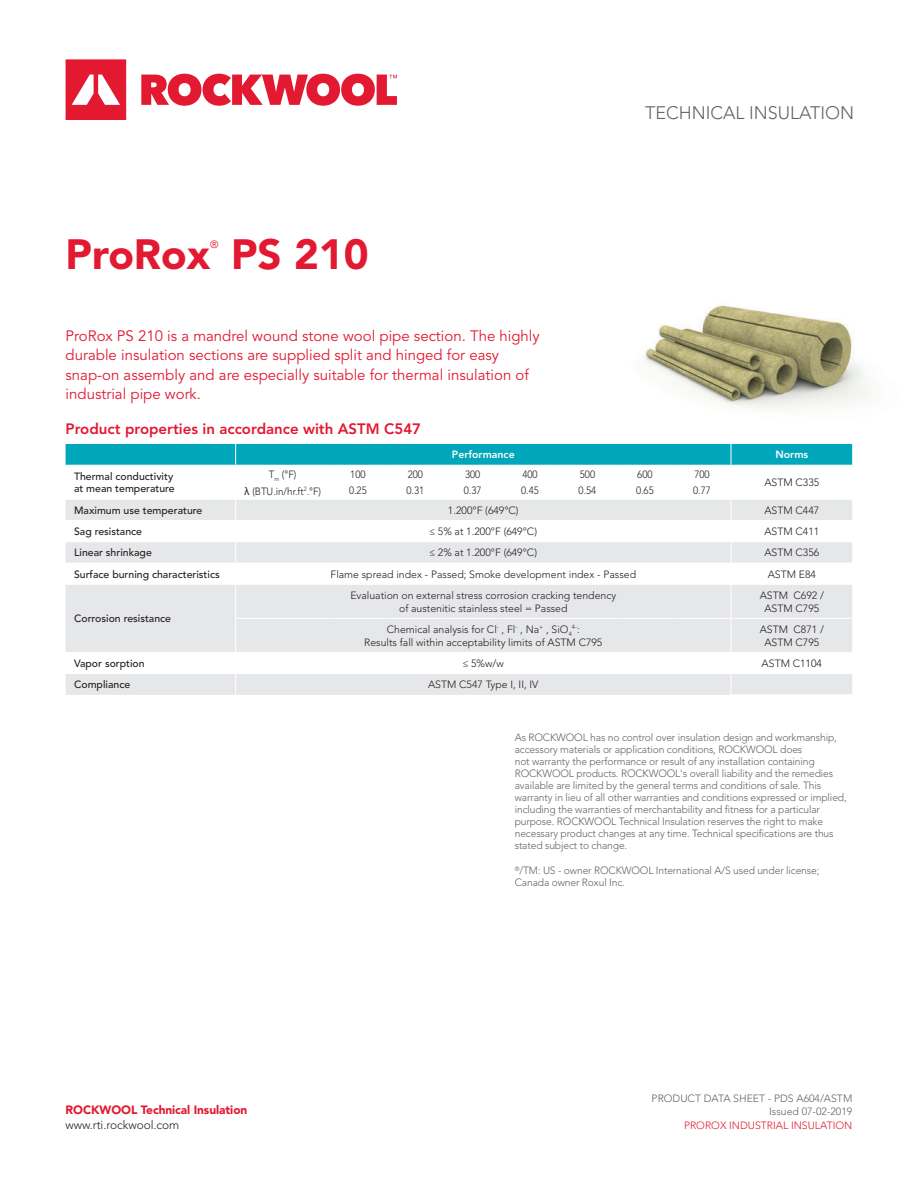
<style>
.page{position:relative;width:918px;height:1188px;background:#fff}
.page>*{position:absolute;margin:0;border:0;box-sizing:border-box;transform-origin:0 0}
.t1{font:900 42px "Avenir LT Std";color:#e21931}
.t2{font:300 18px "Avenir LT Std";color:#636366}
.t3{font:15px/19.5px "Avenir LT Std";color:#e21931}
.t4{font:800 15px "Avenir LT Std";color:#e21931}
.t5{font:900 12px "Avenir LT Std";letter-spacing:-.005em;color:#e21931}
.t6{font:300 12px "Avenir LT Std";letter-spacing:-.005em;color:#231f20}
.t7{font:300 10.5px/12px "Avenir LT Std";letter-spacing:-.01em;color:#636366}
.t8{font:300 10.5px/13.5px "Avenir LT Std";color:#231f20;text-align:center}
.t9{font:500 10.5px/12px "Avenir LT Std";color:#231f20}
.t10{font:300 10.5px "Avenir LT Std";color:#231f20;scale:.93 1}
.t11{font:300 10.5px "Avenir LT Std";color:#e21931}
.t12{font:800 10.5px "Avenir LT Std";color:#fff}
.t13{font:10.5px "Avenir LT Std";color:#e21931}
.t14{font:300 6.15px "Avenir LT Std";color:#231f20}
.s1{font-family:"Geneva";font-weight:400}
.s2{font-size:10.5px}
</style>
<div class="page">
<svg style="left:66px;top:59px;width:60px;height:61px"></svg>
<svg style="left:141px;top:74px;width:256px;height:32px"></svg>
<img style="left:644px;top:305px;width:226px;height:154px">
<svg style="left:66px;top:585px;width:786px;height:110px;fill:#e6e7e9"></svg>
<svg style="left:66px;top:444px;width:786px;height:119px"></svg>
<hr style="left:235px;top:585px;width:1px;height:33px;background:#fff">
<hr style="left:731px;top:585px;width:1px;height:33px;background:#fff">
<hr style="left:235px;top:619px;width:1px;height:33px;background:#fff">
<hr style="left:731px;top:619px;width:1px;height:33px;background:#fff">
<hr style="left:66px;top:673px;width:170px;height:1px;background:#fff">
<hr style="left:236px;top:673px;width:93px;height:1px;background:#fff">
<hr style="left:329px;top:673px;width:58px;height:1px;background:#fff">
<hr style="left:387px;top:673px;width:57px;height:1px;background:#fff">
<hr style="left:444px;top:673px;width:57px;height:1px;background:#fff">
<hr style="left:501px;top:673px;width:58px;height:1px;background:#fff">
<hr style="left:559px;top:673px;width:57px;height:1px;background:#fff">
<hr style="left:616px;top:673px;width:58px;height:1px;background:#fff">
<hr style="left:674px;top:673px;width:57px;height:1px;background:#fff">
<hr style="left:731px;top:673px;width:121px;height:1px;background:#fff">
<hr style="left:731px;top:694px;width:121px;height:1px;background:#fff">
<hr style="left:66px;top:652px;width:170px;height:1px;background:#fff">
<hr style="left:235px;top:618px;width:94px;height:1px;background:#fff">
<hr style="left:329px;top:618px;width:58px;height:1px;background:#fff">
<hr style="left:387px;top:618px;width:57px;height:1px;background:#fff">
<hr style="left:444px;top:618px;width:57px;height:1px;background:#fff">
<hr style="left:501px;top:618px;width:58px;height:1px;background:#fff">
<hr style="left:559px;top:618px;width:57px;height:1px;background:#fff">
<hr style="left:616px;top:618px;width:58px;height:1px;background:#fff">
<hr style="left:674px;top:618px;width:57px;height:1px;background:#fff">
<hr style="left:236px;top:652px;width:93px;height:1px;background:#fff">
<svg style="left:235px;top:653px;width:1px;height:42px"></svg>
<hr style="left:329px;top:652px;width:58px;height:1px;background:#fff">
<hr style="left:387px;top:652px;width:57px;height:1px;background:#fff">
<hr style="left:444px;top:652px;width:57px;height:1px;background:#fff">
<hr style="left:501px;top:652px;width:58px;height:1px;background:#fff">
<hr style="left:559px;top:652px;width:57px;height:1px;background:#fff">
<hr style="left:616px;top:652px;width:58px;height:1px;background:#fff">
<hr style="left:674px;top:652px;width:57px;height:1px;background:#fff">
<hr style="left:731px;top:618px;width:121px;height:1px;background:#fff">
<hr style="left:731px;top:652px;width:121px;height:1px;background:#fff">
<svg style="left:731px;top:653px;width:1px;height:41px"></svg>
<h1 class="t1" style="left:66px;top:230px;width:146px">ProRox</h1>
<p class="t13" style="left:210px;top:240px;width:10px">®</p>
<h1 class="t1" style="left:231px;top:230px;width:139px">PS 210</h1>
<h2 class="t2" style="left:645px;top:102px;width:211px">TECHNICAL INSULATION</h2>
<h3 class="t3" style="left:66px;top:327px;width:476px">ProRox PS 210 is a mandrel wound stone wool pipe section. The highly durable insulation sections are supplied split and hinged for easy snap-on assembly and are especially suitable for thermal insulation of industrial pipe work.</h3>
<h3 class="t4" style="left:66px;top:423px;width:357px">Product properties in accordance with ASTM C547</h3>
<p class="t12" style="left:452px;top:450px;width:64px">Performance</p>
<p class="t12" style="left:775px;top:450px;width:34px">Norms</p>
<p class="t9" style="left:74px;top:472px;width:102px">Thermal conductivity at mean temperature</p>
<p class="t10" style="left:269px;top:470px;width:31px">T<sub>m</sub> (°F)</p>
<p class="t10" style="left:350px;top:470px;width:18px">100</p>
<p class="t10" style="left:408px;top:470px;width:18px">200</p>
<p class="t10" style="left:465px;top:470px;width:18px">300</p>
<p class="t10" style="left:522px;top:470px;width:18px">400</p>
<p class="t10" style="left:580px;top:470px;width:18px">500</p>
<p class="t10" style="left:637px;top:470px;width:18px">600</p>
<p class="t10" style="left:694px;top:470px;width:18px">700</p>
<p class="t8" style="left:764px;top:477px;width:56px">ASTM C335</p>
<p class="t10" style="left:244px;top:487px;width:84px"><span class="s1">λ</span> (BTU.in/hr.ft<sup>2</sup>.°F)</p>
<p class="t10" style="left:349px;top:486px;width:21px">0.25</p>
<p class="t10" style="left:406px;top:486px;width:21px">0.31</p>
<p class="t10" style="left:464px;top:486px;width:21px">0.37</p>
<p class="t10" style="left:521px;top:486px;width:21px">0.45</p>
<p class="t10" style="left:579px;top:486px;width:21px">0.54</p>
<p class="t10" style="left:636px;top:486px;width:21px">0.65</p>
<p class="t10" style="left:693px;top:486px;width:21px">0.77</p>
<p class="t9" style="left:74px;top:505px;width:130px">Maximum use temperature</p>
<p class="t8" style="left:448px;top:504px;width:72px">1.200°F (649°C)</p>
<p class="t8" style="left:764px;top:504px;width:56px">ASTM C447</p>
<p class="t9" style="left:74px;top:527px;width:70px">Sag resistance</p>
<p class="t8" style="left:430px;top:526px;width:109px">≤ 5% at 1.200°F (649°C)</p>
<p class="t8" style="left:764px;top:526px;width:56px">ASTM C411</p>
<p class="t9" style="left:74px;top:548px;width:79px">Linear shrinkage</p>
<p class="t8" style="left:430px;top:547px;width:109px">≤ 2% at 1.200°F (649°C)</p>
<p class="t8" style="left:764px;top:547px;width:56px">ASTM C356</p>
<p class="t9" style="left:74px;top:569px;width:147px">Surface burning characteristics</p>
<p class="t8" style="left:331px;top:568px;width:307px">Flame spread index - Passed; Smoke development index - Passed</p>
<p class="t8" style="left:768px;top:568px;width:50px">ASTM E84</p>
<p class="t9" style="left:74px;top:614px;width:99px">Corrosion resistance</p>
<p class="t8" style="left:350px;top:589px;width:267px">Evaluation on external stress corrosion cracking tendency of austenitic stainless steel = Passed</p>
<p class="t8" style="left:760px;top:589px;width:66px">ASTM C692 /<br>ASTM C795</p>
<p class="t8" style="left:387px;top:623px;width:187px">Chemical analysis for Cl<sup>-</sup> , Fl<sup>-</sup> , Na<sup>+</sup> , SiO<sub>4</sub></p>
<p class="t14" style="left:572px;top:624px;width:9px">4-<span class="s2">:</span></p>
<p class="t8" style="left:364px;top:637px;width:240px">Results fall within acceptability limits of ASTM C795</p>
<p class="t8" style="left:760px;top:623px;width:66px">ASTM C871 /<br>ASTM C795</p>
<p class="t9" style="left:74px;top:658px;width:72px">Vapor sorption</p>
<p class="t8" style="left:463px;top:657px;width:43px">≤ 5%w/w</p>
<p class="t8" style="left:762px;top:657px;width:62px">ASTM C1104</p>
<p class="t9" style="left:74px;top:680px;width:58px">Compliance</p>
<p class="t8" style="left:428px;top:679px;width:112px">ASTM C547 Type I, II, IV</p>
<p class="t5" style="left:66px;top:1102px;width:183px">ROCKWOOL Technical Insulation</p>
<p class="t6" style="left:66px;top:1117px;width:115px">www.rti.rockwool.com</p>
<p class="t7" style="left:515px;top:733px;width:334px">As ROCKWOOL has no control over insulation design and workmanship, accessory materials or application conditions, ROCKWOOL does<br>not warranty the performance or result of any installation containing ROCKWOOL products. ROCKWOOL's overall liability and the remedies available are limited by the general terms and conditions of sale. This warranty in lieu of all other warranties and conditions expressed or implied, including the warranties of merchantability and fitness for a particular purpose. ROCKWOOL Technical Insulation reserves the right to make necessary product changes at any time. Technical specifications are thus stated subject to change.</p>
<p class="t7" style="left:515px;top:865px;width:306px"><sup>®</sup>/TM: US - owner ROCKWOOL International A/S used under license;<br>Canada owner Roxul Inc.</p>
<p class="t7" style="left:652px;top:1092px;width:202px;line-height:13.5px;text-align:right">PRODUCT DATA SHEET - PDS A604/ASTM<br>Issued 07-02-2019</p>
<p class="t11" style="left:684px;top:1121px;width:170px">PROROX INDUSTRIAL INSULATION</p>
</div>
